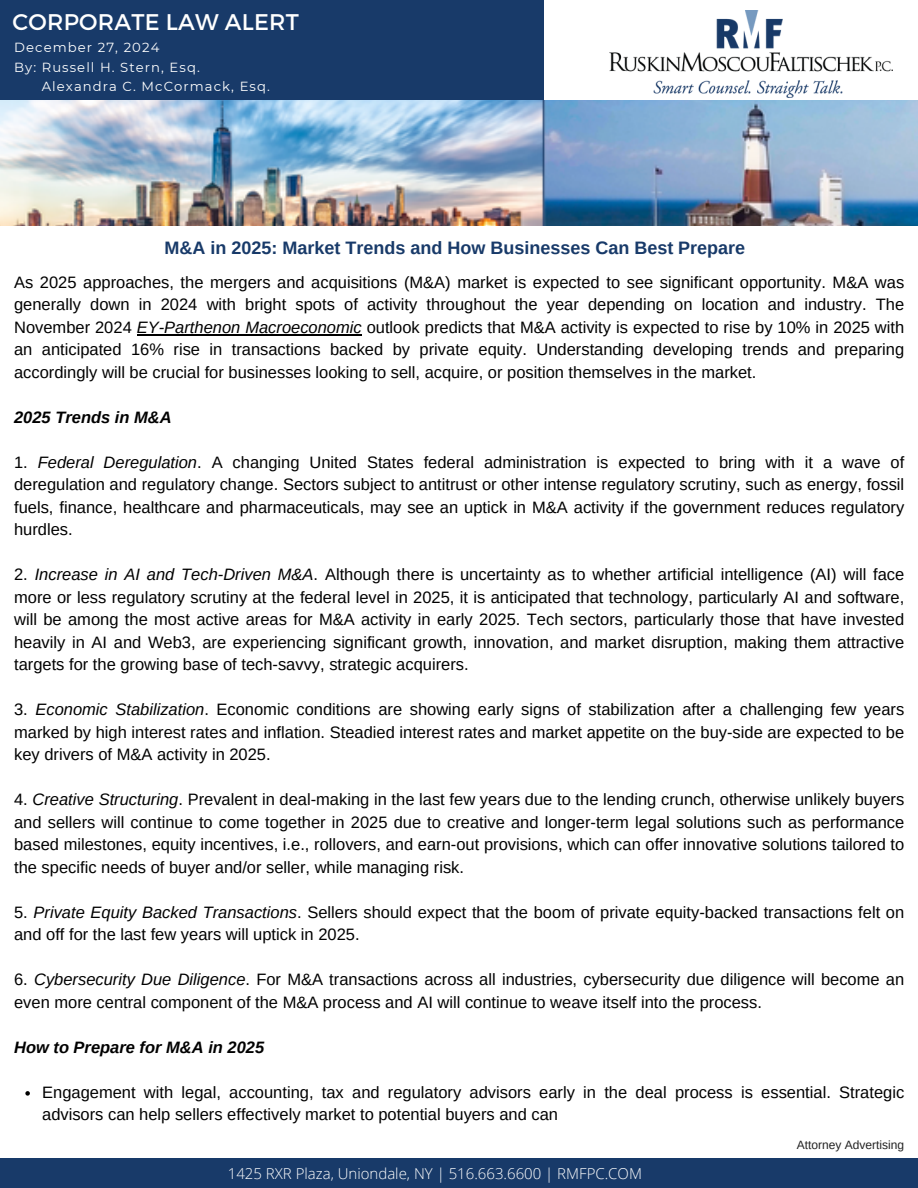
<style>
.page{position:relative;width:918px;height:1188px;background:#fff}
.page>*{position:absolute;margin:0;border:0;box-sizing:border-box;transform-origin:0 0}
.t1{font:22.65px "Montserrat";letter-spacing:.01em;color:#fff}
.t2{font:700 18px "Arimo";color:#183a69}
.t3{font:16.5px/22.5px "Arimo";color:#000;text-align:justify}
.t4{font:italic 700 16.5px "Arimo";color:#000}
.t5{font:300 15px "Open Sans";color:#fff}
.t6{font:13.2px "Montserrat";letter-spacing:.08em;color:#fff}
.t7{font:12px "Arimo";color:#222}
.s1{color:#183a69}
.s2{font-style:italic}
</style>
<div class="page">
<div style="left:0;top:0;width:544px;height:102px;background:#183a69"></div>
<img style="left:609px;top:11px;width:284px;height:86px">
<div style="left:0;top:1159px;width:918px;height:29px;background:#183a69"></div>
<hr style="left:137px;top:334px;width:225px;height:1px;background:#000">
<svg style="left:25px;top:1091px;width:5px;height:5px"></svg>
<img style="left:0;top:101px;width:918px;height:125px">
<h3 class="t1" style="left:13px;top:7px;width:288px">CORPORATE LAW ALERT</h3>
<h3 class="t6" style="left:14px;top:39px;width:147px">December 27, 2024</h3>
<h2 class="t6" style="left:14px;top:59px;width:187px">By: Russell H. Stern, Esq.</h2>
<p class="t6" style="left:14px;top:78px;width:257px"><span class="s1">By:</span> Alexandra C. McCormack, Esq.</p>
<h3 class="t2" style="left:165px;top:238px;width:582px">M&amp;A in 2025: Market Trends and How Businesses Can Best Prepare</h3>
<h1 class="t3" style="left:14px;top:271px;width:892px">As 2025 approaches, the mergers and acquisitions (M&amp;A) market is expected to see significant opportunity. M&amp;A was generally down in 2024 with bright spots of activity throughout the year depending on location and industry. The November 2024 <span class="s2">EY-Parthenon Macroeconomic</span> outlook predicts that M&amp;A activity is expected to rise by 10% in 2025 with an anticipated 16% rise in transactions backed by private equity. Understanding developing trends and preparing accordingly will be crucial for businesses looking to sell, acquire, or position themselves in the market.</h1>
<p class="t4" style="left:14px;top:408px;width:159px">2025 Trends in M&amp;A</p>
<p class="t3" style="left:14px;top:451px;width:892px">1. <span class="s2">Federal Deregulation</span>. A changing United States federal administration is expected to bring with it a wave of deregulation and regulatory change. Sectors subject to antitrust or other intense regulatory scrutiny, such as energy, fossil fuels, finance, healthcare and pharmaceuticals, may see an uptick in M&amp;A activity if the government reduces regulatory hurdles.</p>
<p class="t3" style="left:14px;top:563px;width:892px">2. <span class="s2">Increase in AI and Tech-Driven M&amp;A</span>. Although there is uncertainty as to whether artificial intelligence (AI) will face more or less regulatory scrutiny at the federal level in 2025, it is anticipated that technology, particularly AI and software, will be among the most active areas for M&amp;A activity in early 2025. Tech sectors, particularly those that have invested heavily in AI and Web3, are experiencing significant growth, innovation, and market disruption, making them attractive targets for the growing base of tech-savvy, strategic acquirers.</p>
<p class="t3" style="left:14px;top:698px;width:892px">3. <span class="s2">Economic Stabilization</span>. Economic conditions are showing early signs of stabilization after a challenging few years marked by high interest rates and inflation. Steadied interest rates and market appetite on the buy-side are expected to be key drivers of M&amp;A activity in 2025.</p>
<p class="t3" style="left:14px;top:788px;width:892px">4. <span class="s2">Creative Structuring</span>. Prevalent in deal-making in the last few years due to the lending crunch, otherwise unlikely buyers and sellers will continue to come together in 2025 due to creative and longer-term legal solutions such as performance based milestones, equity incentives, i.e., rollovers, and earn-out provisions, which can offer innovative solutions tailored to the specific needs of buyer and/or seller, while managing risk.</p>
<h2 class="t3" style="left:14px;top:901px;width:892px">5. <span class="s2">Private Equity Backed Transactions</span>. Sellers should expect that the boom of private equity-backed transactions felt on and off for the last few years will uptick in 2025.</h2>
<h3 class="t3" style="left:14px;top:968px;width:892px">6. <span class="s2">Cybersecurity Due Diligence</span>. For M&amp;A transactions across all industries, cybersecurity due diligence will become an even more central component of the M&amp;A process and AI will continue to weave itself into the process.</h3>
<h2 class="t4" style="left:14px;top:1038px;width:252px">How to Prepare for M&amp;A in 2025</h2>
<h3 class="t3" style="left:42px;top:1081px;width:864px">Engagement with legal, accounting, tax and regulatory advisors early in the deal process is essential. Strategic advisors can help sellers effectively market to potential buyers and can</h3>
<h3 class="t7" style="left:797px;top:1138px;width:109px">Attorney Advertising</h3>
<h3 class="t5" style="left:228px;top:1163px;width:416px">1425 RXR Plaza, Uniondale, NY | 516.663.6600 | RMFPC.COM</h3>
</div>
